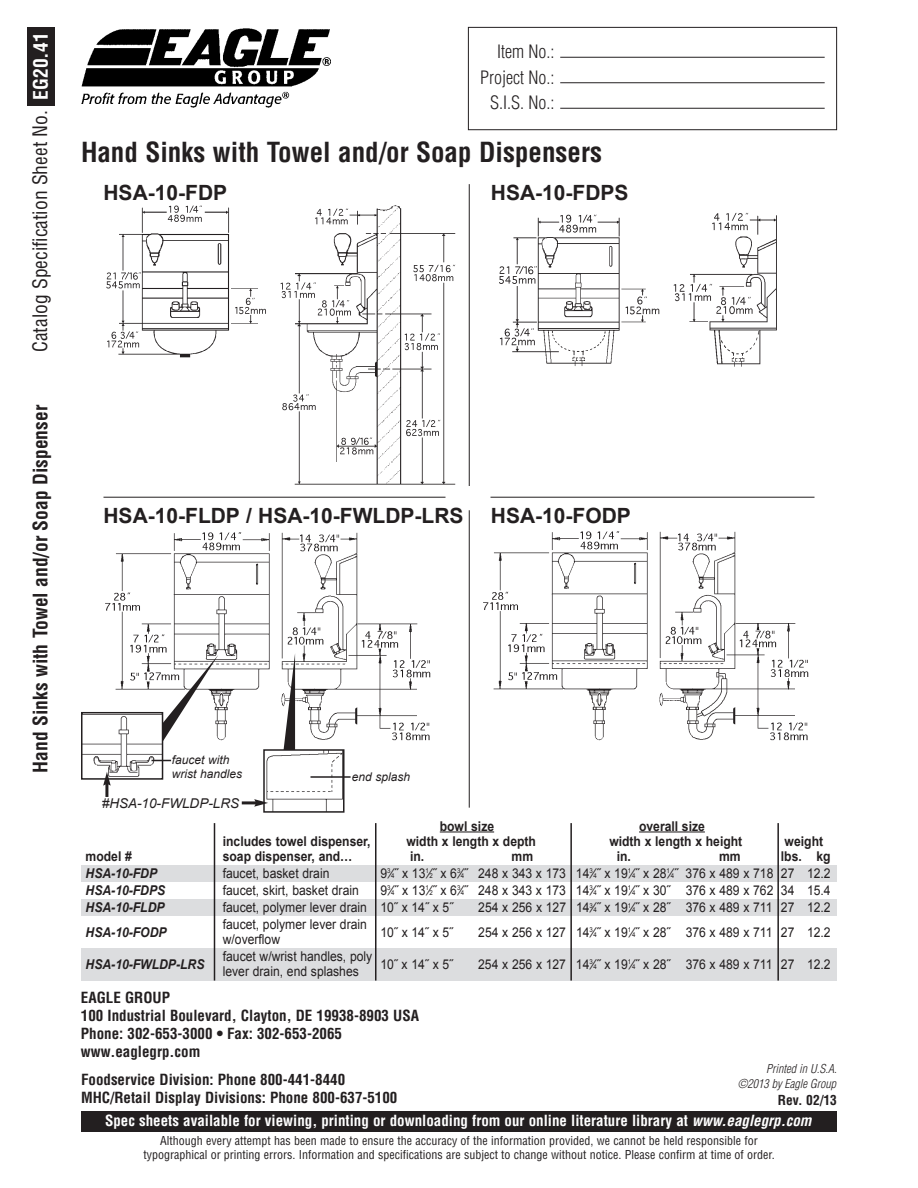
<style>
.page{position:relative;width:918px;height:1188px;background:#fff}
.page>*{position:absolute;margin:0;border:0;box-sizing:border-box;transform-origin:0 0}
.t1{font:700 condensed 27px "Helvetica";color:#231f20}
.t2{font:700 21px "Arial";color:#231f20}
.t3{font:700 condensed 19.5px "Helvetica";color:#231f20}
.t4{font:condensed 19.5px "Helvetica";color:#231f20}
.t5{font:700 condensed 19.5px "Helvetica";color:#fff}
.t6{font:300 condensed 18px/25.5px "Helvetica";color:#231f20;text-align:right}
.t7{font:700 condensed 15px/18px "Helvetica";color:#231f20}
.t8{font:700 condensed 15px "Helvetica";color:#fff}
.t9{font:13.5px "Arial";color:#231f20;scale:.9 1}
.t10{font:700 13.5px "Arial";color:#231f20;scale:.9 1}
.t11{font:italic 700 13.5px "Arial";color:#231f20;scale:.9 1}
.t12{font:italic 13.5px "Arial";color:#231f20}
.t13{font:700 condensed 13.5px "Helvetica";color:#231f20}
.t14{font:condensed 12px/13.5px "Helvetica";color:#231f20;text-align:center}
.t15{font:italic 300 condensed 12px/14.4px "Helvetica";color:#231f20;text-align:right}
.t16{font:italic 12px/14.4px "Arial";color:#231f20}
.s1{font-size:6.75px}
.s2{font-style:italic}
</style>
<div class="page">
<img style="left:105px;top:532px;width:326px;height:212px">
<div style="left:81px;top:1111px;width:756px;height:21px;background:#231f20"></div>
<img style="left:81px;top:28px;width:250px;height:79px">
<div style="left:468px;top:27px;width:369px;height:103px;border:1px solid #231f20"></div>
<hr style="left:560px;top:82px;width:265px;height:1px;background:#231f20">
<hr style="left:560px;top:57px;width:265px;height:1px;background:#231f20">
<hr style="left:560px;top:108px;width:265px;height:1px;background:#231f20">
<div style="left:81px;top:900px;width:756px;height:16px;background:#dcdddf"></div>
<div style="left:81px;top:948px;width:756px;height:33px;background:#dcdddf"></div>
<div style="left:81px;top:865px;width:756px;height:16px;background:#dcdddf"></div>
<hr style="left:440px;top:832px;width:54px;height:1px;background:#231f20">
<hr style="left:639px;top:832px;width:66px;height:1px;background:#231f20">
<hr style="left:214px;top:823px;width:1px;height:158px;background:#231f20">
<hr style="left:375px;top:823px;width:2px;height:158px;background:#231f20">
<hr style="left:570px;top:823px;width:2px;height:158px;background:#231f20">
<hr style="left:777px;top:823px;width:2px;height:158px;background:#231f20">
<div style="left:27px;top:27px;width:28px;height:78px;background:#231f20"></div>
<hr style="left:104px;top:497px;width:342px;height:1px;background:#231f20">
<hr style="left:491px;top:497px;width:324px;height:1px;background:#231f20">
<hr style="left:469px;top:184px;width:1px;height:302px;background:#231f20">
<hr style="left:469px;top:510px;width:1px;height:298px;background:#231f20">
<img style="left:106px;top:205px;width:350px;height:280px">
<img style="left:499px;top:213px;width:278px;height:154px">
<img style="left:483px;top:531px;width:326px;height:210px">
<svg style="left:140px;top:655px;width:78px;height:91px"></svg>
<img style="left:84px;top:715px;width:76px;height:62px">
<div style="left:81px;top:712px;width:82px;height:68px;border:2px solid #231f20"></div>
<svg style="left:282px;top:653px;width:13px;height:96px"></svg>
<img style="left:266px;top:752px;width:76px;height:58px">
<div style="left:263px;top:749px;width:82px;height:64px;border:2px solid #231f20"></div>
<hr style="left:105px;top:783px;width:3px;height:14px;background:#231f20">
<svg style="left:103px;top:772px;width:8px;height:14px"></svg>
<hr style="left:242px;top:801px;width:15px;height:3px;background:#231f20">
<svg style="left:254px;top:799px;width:14px;height:8px"></svg>
<svg style="left:151px;top:760px;width:20px;height:1px"></svg>
<hr style="left:311px;top:776px;width:40px;height:2px;background:#231f20">
<h3 class="t5" style="left:29px;top:100px;width:69px;rotate:-90deg">EG20.41</h3>
<h3 class="t4" style="left:28px;top:352px;width:243px;rotate:-90deg">Catalog Specification Sheet No.</h3>
<h3 class="t3" style="left:29px;top:773px;width:369px;rotate:-90deg">Hand Sinks with Towel and/or Soap Dispenser</h3>
<h3 class="t6" style="left:480px;top:39px;width:76px">Item No.:<br>Project No.:<br>S.I.S. No.:</h3>
<h1 class="t1" style="left:81px;top:136px;width:523px">Hand Sinks with Towel and/or Soap Dispensers</h1>
<h2 class="t2" style="left:104px;top:179px;width:125px">HSA-10-FDP</h2>
<h2 class="t2" style="left:491px;top:179px;width:139px">HSA-10-FDPS</h2>
<h2 class="t2" style="left:104px;top:502px;width:362px">HSA-10-FLDP / HSA-10-FWLDP-LRS</h2>
<h2 class="t2" style="left:491px;top:502px;width:142px">HSA-10-FODP</h2>
<p class="t16" style="left:172px;top:753px;width:72px">faucet with wrist handles</p>
<p class="t12" style="left:102px;top:794px;width:139px">#HSA-10-FWLDP-LRS</p>
<p class="t16" style="left:352px;top:769px;width:60px">end splash</p>
<p class="t10" style="left:440px;top:817px;width:62px">bowl size</p>
<p class="t10" style="left:639px;top:817px;width:75px">overall size</p>
<p class="t10" style="left:223px;top:832px;width:166px">includes towel dispenser,</p>
<p class="t10" style="left:406px;top:832px;width:146px">width x length x depth</p>
<p class="t10" style="left:609px;top:832px;width:149px">width x length x height</p>
<p class="t10" style="left:785px;top:832px;width:44px">weight</p>
<p class="t10" style="left:86px;top:847px;width:53px">model #</p>
<p class="t10" style="left:223px;top:847px;width:146px">soap dispenser, and…</p>
<p class="t10" style="left:410px;top:847px;width:17px">in.</p>
<p class="t10" style="left:512px;top:847px;width:26px">mm</p>
<p class="t10" style="left:617px;top:847px;width:17px">in.</p>
<p class="t10" style="left:719px;top:847px;width:26px">mm</p>
<p class="t10" style="left:781px;top:847px;width:57px">lbs. kg</p>
<p class="t11" style="left:86px;top:864px;width:81px">HSA-10-FDP</p>
<p class="t9" style="left:223px;top:864px;width:120px">faucet, basket drain</p>
<p class="t9" style="left:380px;top:864px;width:502px">9<sup>3</sup>⁄<span class="s1">4</span>˝ x 13<sup>1</sup>⁄<span class="s1">2</span>˝ x 6<sup>3</sup>⁄<span class="s1">4</span>˝ 248 x 343 x 173 14<sup>3</sup>⁄<span class="s1">4</span>˝ x 19<sup>1</sup>⁄<span class="s1">4</span>˝ x 28<sup>1</sup>⁄<span class="s1">4</span>˝ 376 x 489 x 718 27 12.2</p>
<p class="t11" style="left:86px;top:881px;width:90px">HSA-10-FDPS</p>
<p class="t9" style="left:223px;top:881px;width:153px">faucet, skirt, basket drain</p>
<p class="t9" style="left:380px;top:881px;width:502px">9<sup>3</sup>⁄<span class="s1">4</span>˝ x 13<sup>1</sup>⁄<span class="s1">2</span>˝ x 6<sup>3</sup>⁄<span class="s1">4</span>˝ 248 x 343 x 173 14<sup>3</sup>⁄<span class="s1">4</span>˝ x 19<sup>1</sup>⁄<span class="s1">4</span>˝ x 30˝ 376 x 489 x 762 34 15.4</p>
<p class="t11" style="left:86px;top:898px;width:89px">HSA-10-FLDP</p>
<p class="t9" style="left:223px;top:899px;width:258px">faucet, polymer lever drain 10˝ x 14˝ x 5˝</p>
<p class="t9" style="left:478px;top:899px;width:393px">254 x 256 x 127 14<sup>3</sup>⁄<span class="s1">4</span>˝ x 19<sup>1</sup>⁄<span class="s1">4</span>˝ x 28˝ 376 x 489 x 711 27 12.2</p>
<p class="t11" style="left:86px;top:923px;width:92px">HSA-10-FODP</p>
<p class="t9" style="left:223px;top:916px;width:162px">faucet, polymer lever drain</p>
<p class="t9" style="left:380px;top:923px;width:83px">10˝ x 14˝ x 5˝</p>
<p class="t9" style="left:478px;top:923px;width:393px">254 x 256 x 127 14<sup>3</sup>⁄<span class="s1">4</span>˝ x 19<sup>1</sup>⁄<span class="s1">4</span>˝ x 28˝ 376 x 489 x 711 27 12.2</p>
<p class="t9" style="left:223px;top:931px;width:65px">w/overflow</p>
<p class="t11" style="left:86px;top:955px;width:133px">HSA-10-FWLDP-LRS</p>
<p class="t9" style="left:223px;top:948px;width:168px">faucet w/wrist handles, poly</p>
<p class="t9" style="left:380px;top:955px;width:83px">10˝ x 14˝ x 5˝</p>
<p class="t9" style="left:478px;top:955px;width:393px">254 x 256 x 127 14<sup>3</sup>⁄<span class="s1">4</span>˝ x 19<sup>1</sup>⁄<span class="s1">4</span>˝ x 28˝ 376 x 489 x 711 27 12.2</p>
<p class="t9" style="left:223px;top:963px;width:153px">lever drain, end splashes</p>
<p class="t7" style="left:81px;top:989px;width:340px">EAGLE GROUP<br>100 Industrial Boulevard, Clayton, DE 19938-8903 USA<br>Phone: 302-653-3000 • Fax: 302-653-2065 www.eaglegrp.com</p>
<p class="t7" style="left:81px;top:1070px;width:318px">Foodservice Division: Phone 800-441-8440<br>MHC/Retail Display Divisions: Phone 800-637-5100</p>
<p class="t15" style="left:738px;top:1062px;width:100px">Printed in U.S.A. ©2013 by Eagle Group</p>
<p class="t13" style="left:778px;top:1092px;width:61px">Rev. 02/13</p>
<p class="t8" style="left:105px;top:1112px;width:708px">Spec sheets available for viewing, printing or downloading from our online literature library at <span class="s2">www.eaglegrp.com</span></p>
<p class="t14" style="left:143px;top:1134px;width:633px">Although every attempt has been made to ensure the accuracy of the information provided, we cannot be held responsible for typographical or printing errors. Information and specifications are subject to change without notice. Please confirm at time of order.</p>
</div>
